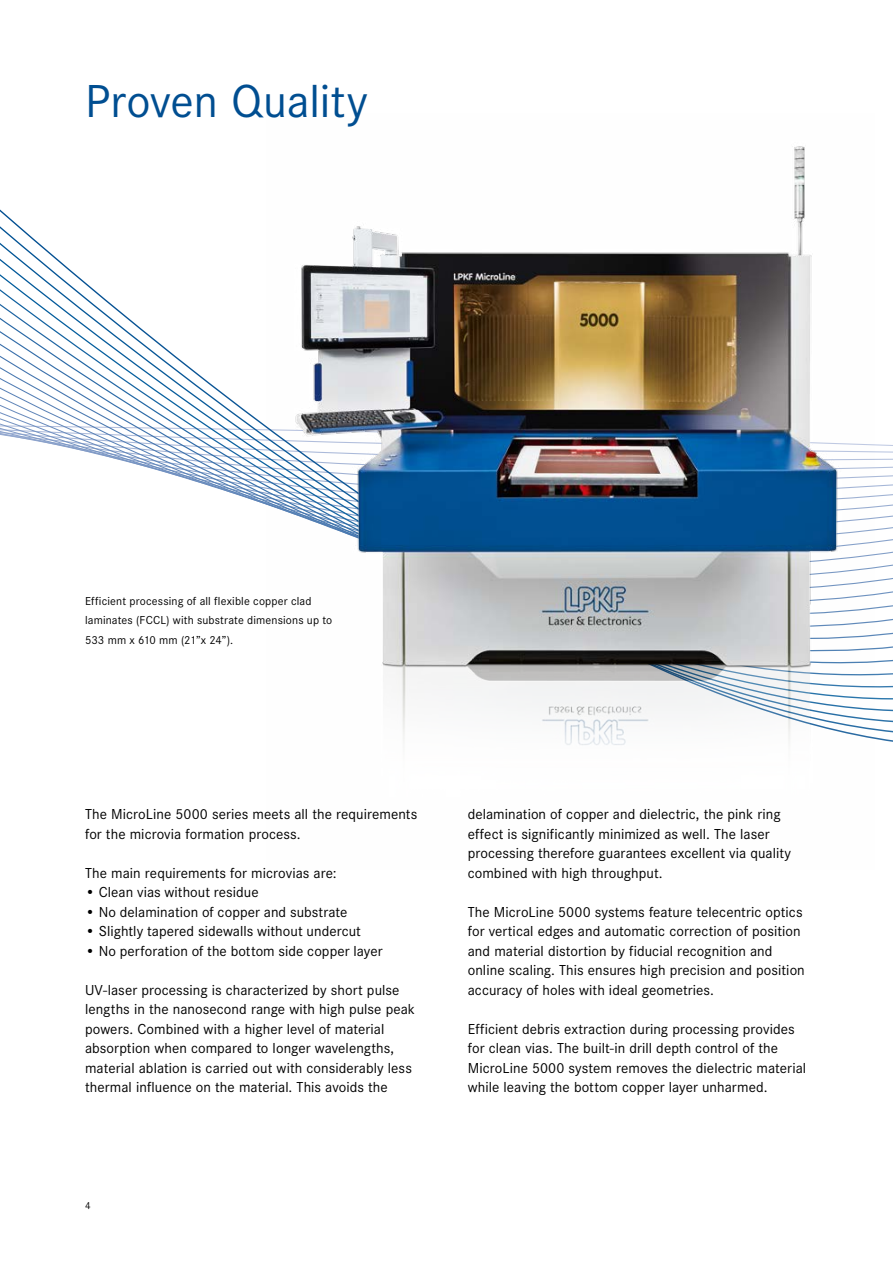
<style>
.page{position:relative;width:893px;height:1263px;background:#fff}
.page>*{position:absolute;margin:0;border:0;box-sizing:border-box;transform-origin:0 0}
.t1{font:48px "Corporate S";color:#004e91}
.t2{font:15px/19.5px "Corporate S";letter-spacing:.005em;color:#000}
.t3{font:12px/19.5px "Corporate S";letter-spacing:.01em;color:#000}
.t4{font:10.5px "Corporate S";color:#000}
</style>
<div class="page">
<svg style="left:0;top:209px;width:893px;height:533px"></svg>
<img style="left:266px;top:146px;width:609px;height:599px">
<h1 class="t1" style="left:85px;top:74px;width:284px">Proven Quality</h1>
<p class="t3" style="left:85px;top:591px;width:249px">Efficient processing of all flexible copper clad laminates (FCCL) with substrate dimensions up to<br>533 mm x 610 mm (21”x 24”).</p>
<p class="t2" style="left:85px;top:804px;width:334px">The MicroLine 5000 series meets all the requirements for the microvia formation process.</p>
<p class="t2" style="left:85px;top:863px;width:253px">The main requirements for microvias are:</p>
<p class="t2" style="left:85px;top:882px;width:175px">• Clean vias without residue</p>
<p class="t2" style="left:85px;top:902px;width:264px">• No delamination of copper and substrate</p>
<p class="t2" style="left:85px;top:921px;width:277px">• Slightly tapered sidewalls without undercut</p>
<p class="t2" style="left:85px;top:941px;width:299px">• No perforation of the bottom side copper layer</p>
<p class="t2" style="left:85px;top:980px;width:332px">UV-laser processing is characterized by short pulse lengths in the nanosecond range with high pulse peak powers. Combined with a higher level of material absorption when compared to longer wavelengths, material ablation is carried out with considerably less thermal influence on the material. This avoids the</p>
<p class="t4" style="left:85px;top:1200px;width:7px">4</p>
<p class="t2" style="left:468px;top:804px;width:325px">delamination of copper and dielectric, the pink ring effect is significantly minimized as well. The laser processing therefore guarantees excellent via quality combined with high throughput.</p>
<p class="t2" style="left:468px;top:902px;width:339px">The MicroLine 5000 systems feature telecentric optics for vertical edges and automatic correction of position and material distortion by fiducial recognition and online scaling. This ensures high precision and position accuracy of holes with ideal geometries.</p>
<p class="t2" style="left:468px;top:1019px;width:340px">Efficient debris extraction during processing provides for clean vias. The built-in drill depth control of the MicroLine 5000 system removes the dielectric material while leaving the bottom copper layer unharmed.</p>
</div>
